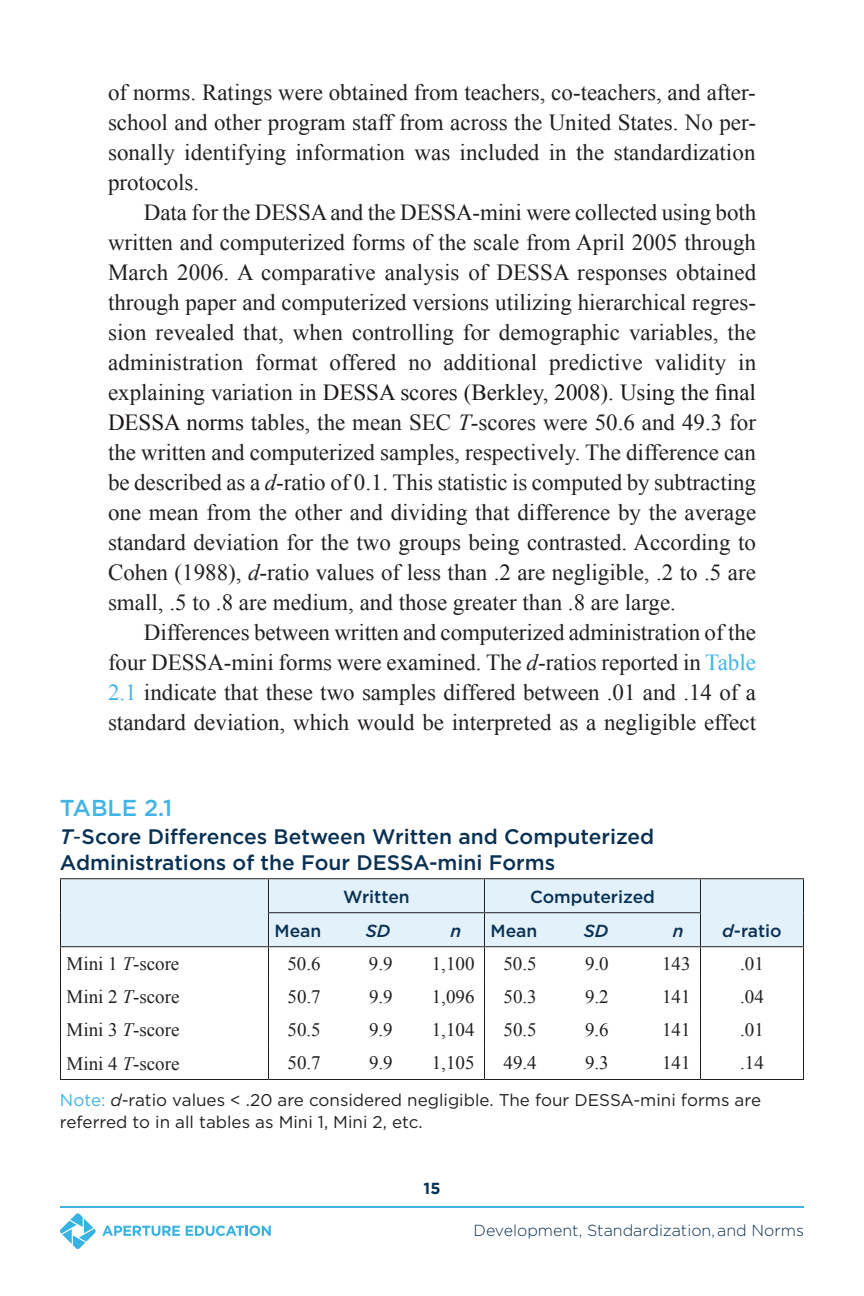
<style>
.page{position:relative;width:864px;height:1296px;background:#fff}
.page>*{position:absolute;margin:0;border:0;box-sizing:border-box;transform-origin:0 0}
.t1{font:23px/30px "Times New Roman";color:#231f20;text-align:justify}
.t2{font:500 23px "Gotham";color:#41b4e5}
.t3{font:500 21px/26px "Gotham";color:#093153}
.t4{font:19px "Times New Roman";color:#231f20}
.t5{font:500 17.6px "Gotham";color:#093153}
.t6{font:italic 500 17.6px "Gotham";color:#093153}
.t7{font:17px/22px "Gotham";color:#231f20}
.t8{font:300 16px "Gotham";color:#093153}
.t9{font:700 16px "Gotham";color:#093153}
.s1{color:#1b1617}
.s2{font-style:italic}
.s3{color:#41b4e5}
.s4{font-weight:400}
</style>
<div class="page">
<hr style="left:60px;top:1206px;width:744px;height:2px;background:#41b4e5">
<svg style="left:60px;top:1213px;width:36px;height:36px"></svg>
<svg style="left:102px;top:1226px;width:78px;height:10px"></svg>
<svg style="left:186px;top:1226px;width:85px;height:10px"></svg>
<div style="left:61px;top:879px;width:742px;height:67px;background:#e3f2fa"></div>
<hr style="left:484px;top:879px;width:1px;height:33px;background:#231f20">
<hr style="left:484px;top:913px;width:1px;height:33px;background:#231f20">
<hr style="left:268px;top:947px;width:1px;height:33px;background:#231f20">
<hr style="left:484px;top:947px;width:1px;height:33px;background:#231f20">
<hr style="left:700px;top:947px;width:1px;height:33px;background:#231f20">
<hr style="left:268px;top:980px;width:1px;height:33px;background:#231f20">
<hr style="left:484px;top:980px;width:1px;height:33px;background:#231f20">
<hr style="left:700px;top:980px;width:1px;height:33px;background:#231f20">
<hr style="left:268px;top:1013px;width:1px;height:33px;background:#231f20">
<hr style="left:484px;top:1013px;width:1px;height:33px;background:#231f20">
<hr style="left:700px;top:1013px;width:1px;height:33px;background:#231f20">
<hr style="left:268px;top:1046px;width:1px;height:33px;background:#231f20">
<hr style="left:484px;top:1046px;width:1px;height:33px;background:#231f20">
<hr style="left:700px;top:1046px;width:1px;height:33px;background:#231f20">
<hr style="left:60px;top:947px;width:1px;height:33px;background:#231f20">
<hr style="left:803px;top:947px;width:1px;height:33px;background:#231f20">
<hr style="left:60px;top:980px;width:1px;height:33px;background:#231f20">
<hr style="left:803px;top:980px;width:1px;height:33px;background:#231f20">
<hr style="left:60px;top:1013px;width:1px;height:33px;background:#231f20">
<hr style="left:803px;top:1013px;width:1px;height:33px;background:#231f20">
<hr style="left:60px;top:1046px;width:1px;height:33px;background:#231f20">
<hr style="left:803px;top:1046px;width:1px;height:33px;background:#231f20">
<hr style="left:60px;top:1079px;width:208px;height:1px;background:#231f20">
<hr style="left:268px;top:1079px;width:216px;height:1px;background:#231f20">
<hr style="left:484px;top:1079px;width:216px;height:1px;background:#231f20">
<hr style="left:700px;top:1079px;width:104px;height:1px;background:#231f20">
<hr style="left:268px;top:912px;width:216px;height:1px;background:#231f20">
<hr style="left:484px;top:912px;width:217px;height:1px;background:#231f20">
<hr style="left:268px;top:878px;width:216px;height:1px;background:#231f20">
<hr style="left:484px;top:878px;width:216px;height:1px;background:#231f20">
<hr style="left:268px;top:946px;width:216px;height:1px;background:#231f20">
<hr style="left:484px;top:946px;width:216px;height:1px;background:#231f20">
<hr style="left:60px;top:878px;width:208px;height:1px;background:#231f20">
<hr style="left:60px;top:879px;width:1px;height:34px;background:#231f20">
<hr style="left:268px;top:879px;width:1px;height:33px;background:#231f20">
<hr style="left:60px;top:913px;width:1px;height:33px;background:#231f20">
<hr style="left:268px;top:913px;width:1px;height:33px;background:#231f20">
<hr style="left:60px;top:946px;width:208px;height:1px;background:#231f20">
<hr style="left:700px;top:878px;width:104px;height:1px;background:#231f20">
<hr style="left:700px;top:879px;width:1px;height:33px;background:#231f20">
<hr style="left:803px;top:879px;width:1px;height:34px;background:#231f20">
<hr style="left:700px;top:913px;width:1px;height:33px;background:#231f20">
<hr style="left:803px;top:913px;width:1px;height:33px;background:#231f20">
<hr style="left:700px;top:946px;width:104px;height:1px;background:#231f20">
<p class="t1" style="left:108px;top:77px;width:650px">of norms. Ratings were obtained from teachers, co-teachers, and after&shy;school and other program staff from across the United States. No per&shy;sonally identifying information was included in the standardization protocols.</p>
<p class="t1" style="left:108px;top:197px;width:650px;text-indent:36px">Data for the DESSA and the DESSA-mini were collected using both written and computerized forms of the scale from April 2005 through March 2006. A comparative analysis of DESSA responses obtained through paper and computerized versions utilizing hierarchical regres&shy;sion revealed that, when controlling for demographic variables, the administration format offered no additional predictive validity in explaining variation in <span class="s1">DESSA scores (Berkley, 2008). Using the final DESSA norms</span> tables, the mean SEC <span class="s2">T</span>-scores were 50.6 and 49.3 for the written and computerized samples, respectively. The difference can be described as a <span class="s2">d</span>-ratio of 0.1. This statistic is computed by subtracting one mean from the other and dividing that difference by the average standard deviation for the two groups being contrasted. According to Cohen (1988), <span class="s2">d</span>-ratio values of less than .2 are negligible, .2 to .5 are small, .5 to .8 are medium, and those greater than .8 are large.</p>
<p class="t1" style="left:108px;top:617px;width:650px;text-indent:36px">Differences between written and computerized administration of the four DESSA-mini forms were examined. The <span class="s2">d</span>-ratios reported in <span class="s3">Table 2.1</span> indicate that these two samples differed between .01 and .14 of a standard deviation, which would be interpreted as a negligible effect</p>
<p class="t2" style="left:60px;top:793px;width:114px">TABLE 2.1</p>
<p class="t3" style="left:60px;top:824px;width:596px"><span class="s2">T</span><span class="s4">-</span>Score Differences Between Written and Computerized<br>Administrations of the Four DESSA-mini Forms</p>
<p class="t5" style="left:343px;top:885px;width:68px">Written</p>
<p class="t5" style="left:530px;top:885px;width:126px">Computerized</p>
<p class="t5" style="left:275px;top:919px;width:48px">Mean</p>
<p class="t6" style="left:366px;top:919px;width:26px">SD</p>
<p class="t6" style="left:450px;top:919px;width:12px">n</p>
<p class="t5" style="left:491px;top:919px;width:48px">Mean</p>
<p class="t6" style="left:584px;top:919px;width:26px">SD</p>
<p class="t6" style="left:673px;top:919px;width:12px">n</p>
<p class="t5" style="left:722px;top:919px;width:61px"><span class="s2">d</span>-ratio</p>
<p class="t4" style="left:66px;top:951px;width:114px">Mini 1 <span class="s2">T</span>-score</p>
<p class="t4" style="left:287px;top:951px;width:35px">50.6</p>
<p class="t4" style="left:369px;top:951px;width:25px">9.9</p>
<p class="t4" style="left:432px;top:951px;width:44px">1,100</p>
<p class="t4" style="left:503px;top:951px;width:35px">50.5</p>
<p class="t4" style="left:585px;top:951px;width:25px">9.0</p>
<p class="t4" style="left:662px;top:951px;width:30px">143</p>
<p class="t4" style="left:740px;top:951px;width:25px">.01</p>
<p class="t4" style="left:67px;top:984px;width:114px">Mini 2 <span class="s2">T</span>-score</p>
<p class="t4" style="left:288px;top:984px;width:35px">50.7</p>
<p class="t4" style="left:369px;top:984px;width:25px">9.9</p>
<p class="t4" style="left:432px;top:984px;width:44px">1,096</p>
<p class="t4" style="left:504px;top:984px;width:35px">50.3</p>
<p class="t4" style="left:585px;top:984px;width:25px">9.2</p>
<p class="t4" style="left:662px;top:984px;width:30px">141</p>
<p class="t4" style="left:740px;top:984px;width:25px">.04</p>
<p class="t4" style="left:67px;top:1017px;width:114px">Mini 3 <span class="s2">T</span>-score</p>
<p class="t4" style="left:288px;top:1017px;width:35px">50.5</p>
<p class="t4" style="left:369px;top:1017px;width:25px">9.9</p>
<p class="t4" style="left:432px;top:1017px;width:44px">1,104</p>
<p class="t4" style="left:504px;top:1017px;width:35px">50.5</p>
<p class="t4" style="left:585px;top:1017px;width:25px">9.6</p>
<p class="t4" style="left:662px;top:1017px;width:30px">141</p>
<p class="t4" style="left:740px;top:1017px;width:25px">.01</p>
<p class="t4" style="left:67px;top:1050px;width:114px">Mini 4 <span class="s2">T</span>-score</p>
<p class="t4" style="left:288px;top:1050px;width:35px">50.7</p>
<p class="t4" style="left:369px;top:1050px;width:25px">9.9</p>
<p class="t4" style="left:432px;top:1050px;width:44px">1,105</p>
<p class="t4" style="left:504px;top:1050px;width:35px">49.4</p>
<p class="t4" style="left:585px;top:1050px;width:25px">9.3</p>
<p class="t4" style="left:662px;top:1050px;width:30px">141</p>
<p class="t4" style="left:740px;top:1050px;width:25px">.14</p>
<p class="t7" style="left:60px;top:1089px;width:703px"><span class="s3">Note:</span> <span class="s2">d</span>-ratio values &lt; .20 are considered negligible. The four DESSA-mini forms are referred to in all tables as Mini 1, Mini 2, etc.</p>
<p class="t9" style="left:424px;top:1178px;width:18px">15</p>
<p class="t8" style="left:473px;top:1220px;width:332px">Development, Standardization, and Norms</p>
</div>
